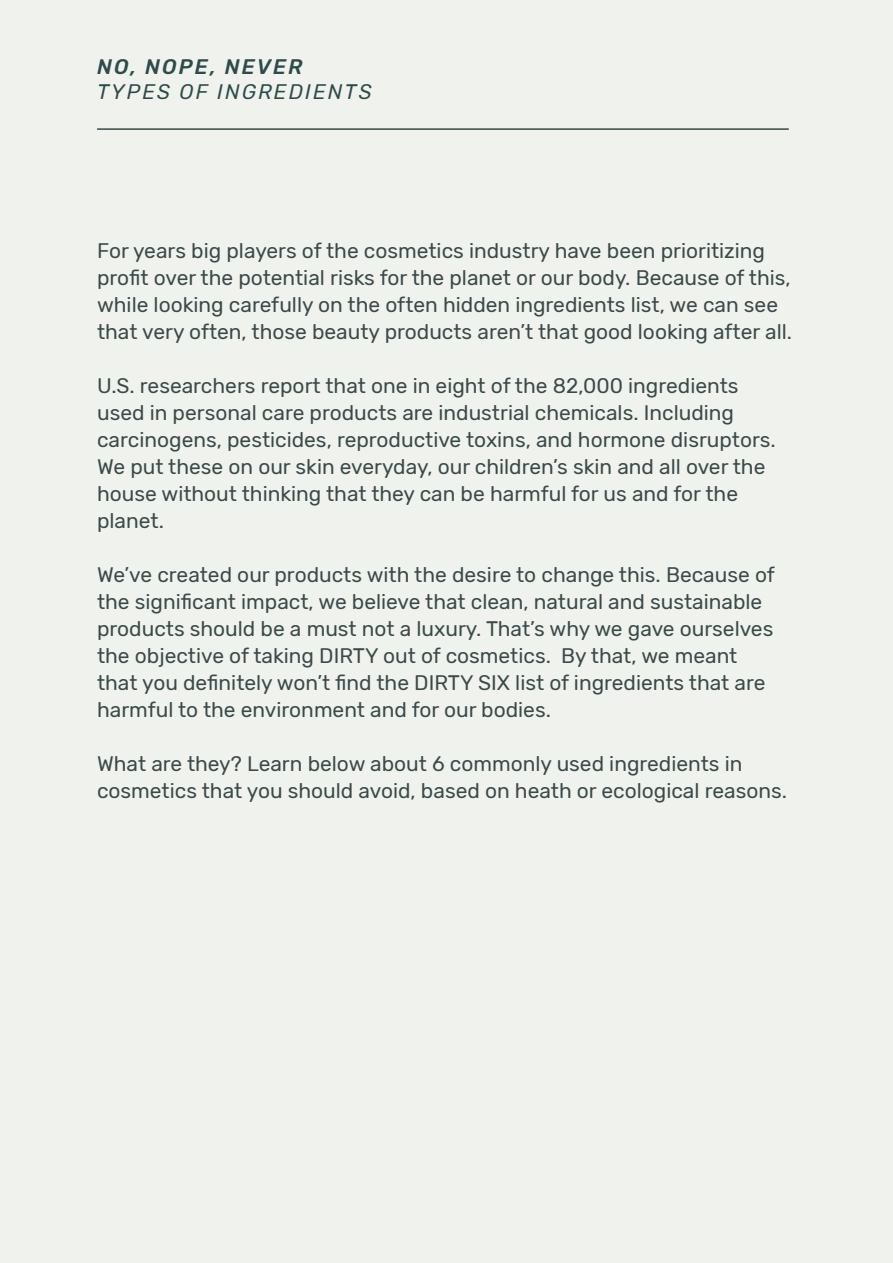
<style>
.page{position:relative;width:893px;height:1263px;background:#eff2ed}
.page>*{position:absolute;margin:0;border:0;box-sizing:border-box;transform-origin:0 0}
.t1{font:21px/27px "Rubik";color:#3a4949}
.t2{font:italic 21px "Rubik";letter-spacing:.1em;color:#2d4b4b}
.t3{font:italic 500 21px "Rubik";letter-spacing:.1em;color:#2d4b4b}
</style>
<div class="page">
<hr style="left:97px;top:128px;width:692px;height:2px;background:#3a4949">
<p class="t3" style="left:97px;top:54px;width:207px">NO, NOPE, NEVER</p>
<p class="t2" style="left:97px;top:80px;width:276px">TYPES OF INGREDIENTS</p>
<p class="t1" style="left:97px;top:238px;width:696px">For years big players of the cosmetics industry have been prioritizing profit over the potential risks for the planet or our body. Because of this, while looking carefully on the often hidden ingredients list, we can see that very often, those beauty products aren’t that good looking after all.</p>
<p class="t1" style="left:97px;top:373px;width:680px">U.S. researchers report that one in eight of the 82,000 ingredients used in personal care products are industrial chemicals. Including carcinogens, pesticides, reproductive toxins, and hormone disruptors.<br>We put these on our skin everyday, our children’s skin and all over the house without thinking that they can be harmful for us and for the planet.</p>
<p class="t1" style="left:97px;top:562px;width:679px">We’ve created our products with the desire to change this. Because of the significant impact, we believe that clean, natural and sustainable products should be a must not a luxury. That’s why we gave ourselves the objective of taking DIRTY out of cosmetics. By that, we meant that you definitely won’t find the DIRTY SIX list of ingredients that are harmful to the environment and for our bodies.</p>
<p class="t1" style="left:97px;top:751px;width:691px">What are they? Learn below about 6 commonly used ingredients in cosmetics that you should avoid, based on heath or ecological reasons.</p>
</div>
